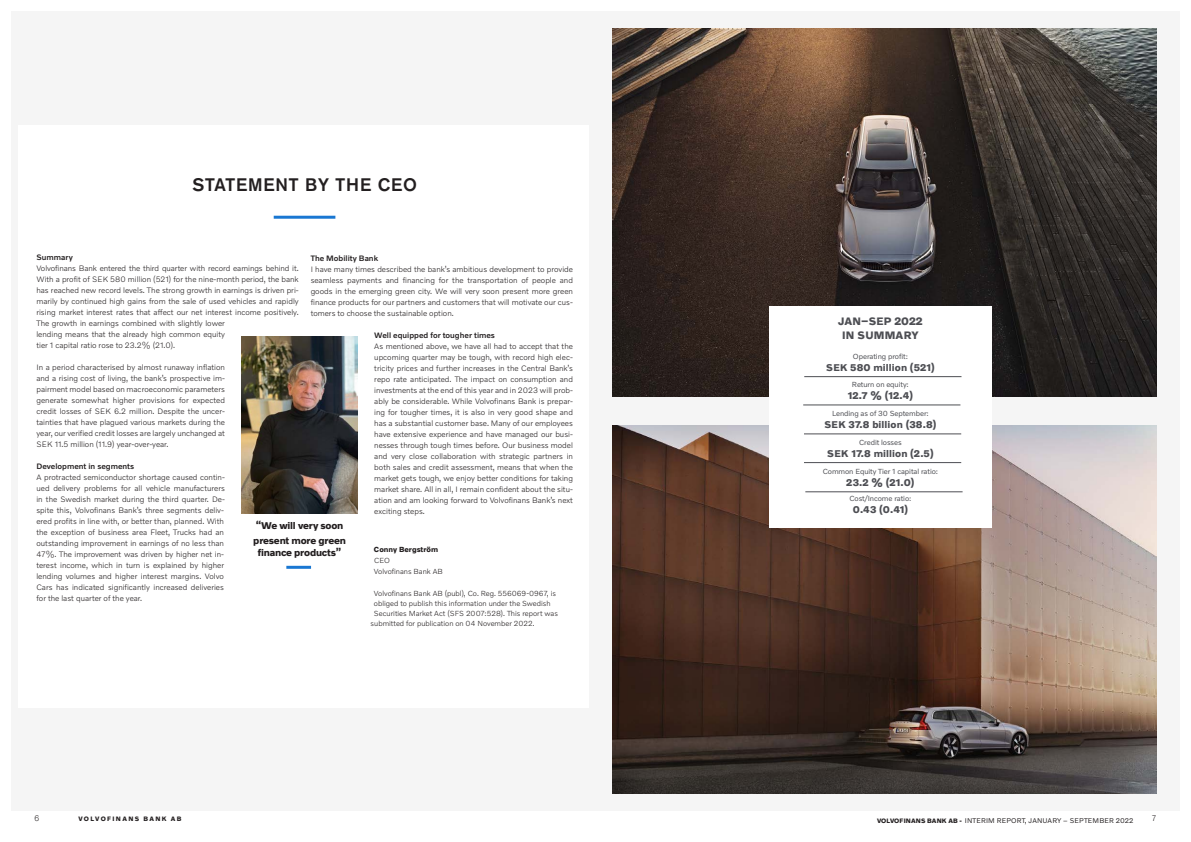
<style>
.page{position:relative;width:1191px;height:842px;background:#fff}
.page>*{position:absolute;margin:0;border:0;box-sizing:border-box;transform-origin:0 0}
.Rubrik_38_pkt_Blå{font:500 18px "Volvo Sans Pro";letter-spacing:.05em;color:#231f20}
.Citat_Novum_11_pkt{font:700 11px/14px "Volvo Novum";letter-spacing:.02em;color:#4d4e53;text-align:center}
.Ingress_Novum_8_5{font:700 10px "Volvo Novum";letter-spacing:.01em;color:#4d4e53}
.Citat_Novum_11_pkt-2{font:700 10px/12px "Volvo Novum";letter-spacing:-.02em;color:#231f20;text-align:center}
.BRÖD_INDRAG_Volvo{font:300 8px/11px "Volvo Novum";color:#231f20;text-align:justify}
.BRÖD_INDRAG_Volvo-2{font:500 8px "Volvo Novum";color:#231f20}
.t1{font:300 8px "Volvo Sans Pro";color:#231f20}
.BRÖD_Volvo_Sans_Pr{font:300 7.5px "Volvo Novum";color:#231f20}
.t2{font:7.5px "Volvo Novum";letter-spacing:-.01em;color:#4d4e53}
.BRÖD_Volvo_Novum_7{font:300 7.5px "Volvo Novum";color:#231f20}
.BRÖD_Volvo_Novum_7-2{font:700 7.5px "Volvo Novum";color:#231f20}
.t3{font:7px "Volvo Novum";letter-spacing:.02em;color:#231f20}
.t4{font:700 6.5px "Volvo Novum";letter-spacing:.21em;color:#231f20}
.s1{font-weight:700;font-size:6.5px}
</style>
<div class="page">
<div style="left:11px;top:11px;width:1168px;height:800px;background:#f5f5f5"></div>
<div style="left:18px;top:125px;width:570px;height:583px;background:#fff"></div>
<img style="left:242px;top:336px;width:115px;height:177px">
<hr style="left:274px;top:216px;width:61px;height:3px;background:#1977d2">
<img style="left:612px;top:28px;width:545px;height:369px">
<img style="left:612px;top:425px;width:545px;height:369px">
<div style="left:769px;top:306px;width:222px;height:222px;background:#fff"></div>
<hr style="left:803px;top:405px;width:157px;height:1px;background:#4d4e53">
<hr style="left:804px;top:434px;width:157px;height:1px;background:#4d4e53">
<hr style="left:804px;top:376px;width:157px;height:1px;background:#4d4e53">
<hr style="left:804px;top:462px;width:157px;height:1px;background:#4d4e53">
<hr style="left:286px;top:566px;width:25px;height:3px;background:#1977d2">
<hr style="left:805px;top:491px;width:157px;height:1px;background:#4d4e53">
<p class="Rubrik_38_pkt_Blå" style="left:192px;top:174px;width:226px">STATEMENT BY THE CEO</p>
<p class="BRÖD_INDRAG_Volvo-2" style="left:36px;top:252px;width:38px">Summary</p>
<p class="BRÖD_INDRAG_Volvo" style="left:36px;top:263px;width:264px;text-align:left">Volvofinans Bank entered the third quarter with record earnings behind it.<br>With a profit of SEK 580 million (521) for the nine-month period, the bank has reached new record levels. The strong growth in earnings is driven pri&shy;marily by continued high gains from the sale of used vehicles and rapidly rising market interest rates that affect our net interest income positively.<br>The growth in earnings combined with slightly lower<br>lending means that the already high common equity<br>tier 1 capital ratio rose to 23.2% (21.0).</p>
<p class="BRÖD_INDRAG_Volvo" style="left:36px;top:362px;width:190px">In a period characterised by almost runaway inflation and a rising cost of living, the bank’s prospective im&shy;pairment model based on macroeconomic parameters generate somewhat higher provisions for expected credit losses of SEK 6.2 million. Despite the uncer&shy;tainties that have plagued various markets during the year, our verified credit losses are largely unchanged at SEK 11.5 million (11.9) year-over-year.</p>
<p class="BRÖD_INDRAG_Volvo-2" style="left:36px;top:461px;width:99px">Development in segments</p>
<p class="BRÖD_INDRAG_Volvo" style="left:36px;top:472px;width:190px">A protracted semiconductor shortage caused contin&shy;ued delivery problems for all vehicle manufacturers in the Swedish market during the third quarter. De&shy;spite this, Volvofinans Bank’s three segments deliv&shy;ered profits in line with, or better than, planned. With the exception of business area Fleet, Trucks had an outstanding improvement in earnings of no less than 47%. The improvement was driven by higher net in&shy;terest income, which in turn is explained by higher lending volumes and higher interest margins. Volvo Cars has indicated significantly increased deliveries for the last quarter of the year.</p>
<p class="BRÖD_INDRAG_Volvo-2" style="left:311px;top:253px;width:69px">The Mobility Bank</p>
<p class="BRÖD_INDRAG_Volvo" style="left:311px;top:263px;width:264px">I have many times described the bank’s ambitious development to provide seamless payments and financing for the transportation of people and goods in the emerging green city. We will very soon present more green finance products for our partners and customers that will motivate our cus&shy;tomers to choose the sustainable option.</p>
<p class="BRÖD_INDRAG_Volvo-2" style="left:374px;top:330px;width:122px">Well equipped for tougher times</p>
<p class="BRÖD_INDRAG_Volvo" style="left:374px;top:340px;width:200px">As mentioned above, we have all had to accept that the upcoming quarter may be tough, with record high elec&shy;tricity prices and further increases in the Central Bank’s repo rate anticipated. The impact on consumption and investments at the end of this year and in 2023 will prob&shy;ably be considerable. While Volvofinans Bank is prepar&shy;ing for tougher times, it is also in very good shape and has a substantial customer base. Many of our employees have extensive experience and have managed our busi&shy;nesses through tough times before. Our business model and very close collaboration with strategic partners in both sales and credit assessment, means that when the market gets tough, we enjoy better conditions for taking market share. All in all, I remain confident about the situ&shy;ation and am looking forward to Volvofinans Bank’s next exciting steps.</p>
<p class="BRÖD_Volvo_Novum_7-2" style="left:374px;top:544px;width:66px">Conny Bergström</p>
<p class="BRÖD_Volvo_Novum_7" style="left:374px;top:556px;width:17px">CEO</p>
<p class="BRÖD_Volvo_Novum_7" style="left:374px;top:567px;width:70px">Volvofinans Bank AB</p>
<p class="BRÖD_Volvo_Sans_Pr" style="left:374px;top:588px;width:184px">Volvofinans Bank AB (publ), Co. Reg. 556069-0967, is</p>
<p class="BRÖD_Volvo_Sans_Pr" style="left:374px;top:598px;width:178px">obliged to publish this information under the Swedish</p>
<p class="BRÖD_Volvo_Sans_Pr" style="left:374px;top:608px;width:185px">Securities Market Act (SFS 2007:528). This report was</p>
<p class="BRÖD_Volvo_Sans_Pr" style="left:370px;top:618px;width:165px">submitted for publication on 04 November 2022.</p>
<p class="Citat_Novum_11_pkt-2" style="left:256px;top:519px;width:89px">“We will very soon</p>
<p class="Citat_Novum_11_pkt-2" style="left:253px;top:534px;width:94px">present more green finance products”</p>
<p class="Citat_Novum_11_pkt" style="left:838px;top:314px;width:86px">JAN–SEP 2022<br>IN SUMMARY</p>
<p class="t2" style="left:853px;top:351px;width:56px">Operating profit:</p>
<p class="Ingress_Novum_8_5" style="left:826px;top:361px;width:110px">SEK 580 million (521)</p>
<p class="t2" style="left:852px;top:380px;width:58px">Return on equity:</p>
<p class="Ingress_Novum_8_5" style="left:847px;top:389px;width:67px">12.7 % (12.4)</p>
<p class="t2" style="left:832px;top:409px;width:98px">Lending as of 30 September:</p>
<p class="Ingress_Novum_8_5" style="left:824px;top:418px;width:114px">SEK 37.8 billion (38.8)</p>
<p class="t2" style="left:859px;top:437px;width:44px">Credit losses</p>
<p class="Ingress_Novum_8_5" style="left:827px;top:447px;width:108px">SEK 17.8 million (2.5)</p>
<p class="t2" style="left:822px;top:467px;width:117px">Common Equity Tier 1 capital ratio:</p>
<p class="Ingress_Novum_8_5" style="left:846px;top:476px;width:70px">23.2 % (21.0)</p>
<p class="t2" style="left:849px;top:494px;width:64px">Cost/Income ratio:</p>
<p class="Ingress_Novum_8_5" style="left:852px;top:503px;width:57px">0.43 (0.41)</p>
<p class="t1" style="left:35px;top:813px;width:6px">6</p>
<p class="t4" style="left:78px;top:814px;width:105px">VOLVOFINANS BANK AB</p>
<p class="t3" style="left:877px;top:816px;width:258px"><span class="s1">VOLVOFINANS BANK AB -</span> INTERIM REPORT, JANUARY – SEPTEMBER 2022</p>
<p class="t1" style="left:1151px;top:813px;width:6px">7</p>
</div>
